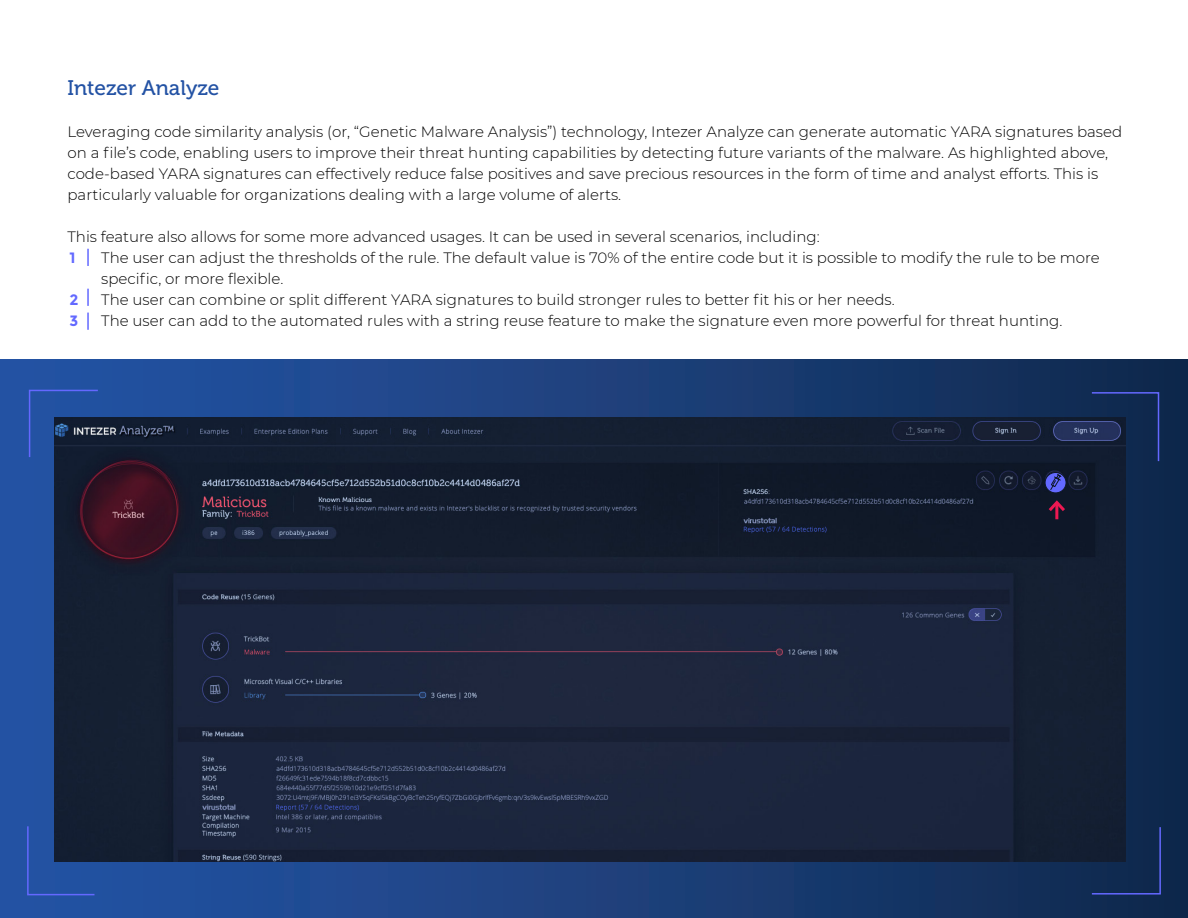
<style>
.page{position:relative;width:1188px;height:918px;background:#fff}
.page>*{position:absolute;margin:0;border:0;box-sizing:border-box;transform-origin:0 0}
.t1{font:21px "Museo 500";color:#2352a4}
.t2{font:300 15px/21px "Montserrat";color:#000}
.t3{font:700 15px "Montserrat";color:#6369ff}
</style>
<div class="page">
<div style="left:0;top:360px;width:1188px;height:558px;background:linear-gradient(to right,#2656aa,#11294e)"></div>
<svg style="left:87px;top:249px;width:2px;height:17px"></svg>
<svg style="left:87px;top:289px;width:2px;height:17px"></svg>
<svg style="left:87px;top:313px;width:2px;height:17px"></svg>
<img style="left:54px;top:417px;width:1071px;height:444px">
<div style="left:1045px;top:473px;width:21px;height:20px;background:#6369ff;border-radius:50%"></div>
<div style="left:1045px;top:472px;width:21px;height:21px;border:1px solid #0e1829;border-radius:50%"></div>
<svg style="left:1050px;top:474px;width:11px;height:16px"></svg>
<hr style="left:1055px;top:503px;width:3px;height:16px;background:#ed1852">
<svg style="left:1046px;top:498px;width:22px;height:16px"></svg>
<svg style="left:28px;top:389px;width:71px;height:70px;background:#224380"></svg>
<svg style="left:1090px;top:391px;width:70px;height:72px;background:#162a52"></svg>
<svg style="left:1090px;top:826px;width:72px;height:69px;background:#13284e"></svg>
<svg style="left:26px;top:825px;width:70px;height:71px;background:#204282"></svg>
<p class="t1" style="left:68px;top:76px;width:153px">Intezer Analyze</p>
<p class="t2" style="left:68px;top:121px;width:1056px">Leveraging code similarity analysis (or “, Genetic Malware Analysis”) technology, Intezer Analyze can generate automatic YARA signatures based on a file s’ code, enabling users to improve their threat hunting capabilities by detecting future variants of the malware. As highlighted above, code-based YARA signatures can effectively reduce false positives and save precious resources in the form of time and analyst efforts. This is particularly valuable for organizations dealing with a large volume of alerts.</p>
<p class="t2" style="left:68px;top:226px;width:754px">This feature also allows for some more advanced usages It. can be used in several scenarios, including:</p>
<p class="t2" style="left:101px;top:247px;width:1000px">The user can adjust the thresholds of the rule. The default value is 70% of the entire code but it is possible to modify the rule to be more specific, or more flexible.</p>
<p class="t2" style="left:101px;top:289px;width:795px">The user can combine or split different YARA signatures to build stronger rules to better fit his or her needs.</p>
<p class="t2" style="left:101px;top:310px;width:963px">The user can add to the automated rules with a string reuse feature to make the signature even more powerful for threat hunting.</p>
<p class="t3" style="left:70px;top:249px;width:8px">1</p>
<p class="t3" style="left:70px;top:291px;width:11px">2</p>
<p class="t3" style="left:70px;top:312px;width:10px">3</p>
</div>
